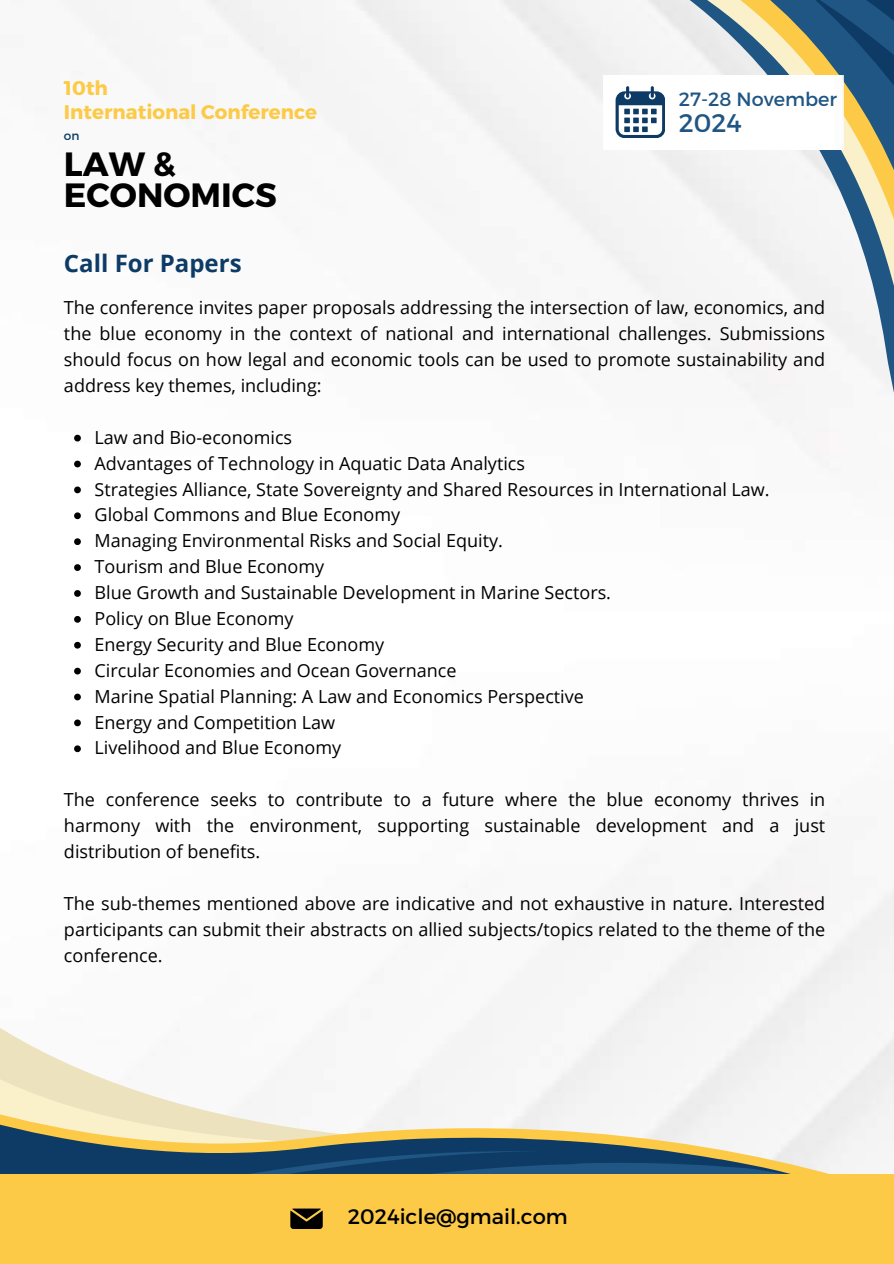
<style>
.page{position:relative;width:894px;height:1264px;background:#fff}
.page>*{position:absolute;margin:0;border:0;box-sizing:border-box;transform-origin:0 0}
.t1{font:700 33.6px/31.2px "Montserrat";color:#000}
.t2{font:25.5px "Montserrat";color:#1f5684}
.t3{font:700 24px "Open Sans";color:#0d3b66}
.t4{font:21px "Montserrat";color:#000}
.t5{font:700 19.8px/23.7px "Montserrat";color:#fcca46}
.t6{font:19.2px "Montserrat";color:#1f5684}
.t7{font:18px/25.8px "Open Sans";color:#000;text-align:justify}
.t8{font:12.15px "Montserrat";color:#0d3b66}
</style>
<div class="page">
<img style="left:66px;top:0;width:827px;height:1108px">
<svg style="left:569px;top:509px;width:324px;height:115px"></svg>
<svg style="left:568px;top:0;width:325px;height:509px"></svg>
<svg style="left:692px;top:0;width:201px;height:342px"></svg>
<svg style="left:0;top:1012px;width:581px;height:96px"></svg>
<svg style="left:0;top:1066px;width:560px;height:42px;fill:#f6f6f6"></svg>
<svg style="left:0;top:1108px;width:893px;height:66px"></svg>
<div style="left:0;top:1174px;width:893px;height:89px;background:#fcca46"></div>
<svg style="left:74px;top:435px;width:7px;height:6px"></svg>
<svg style="left:74px;top:460px;width:7px;height:7px"></svg>
<svg style="left:74px;top:486px;width:7px;height:7px"></svg>
<svg style="left:74px;top:512px;width:7px;height:7px"></svg>
<svg style="left:74px;top:538px;width:7px;height:7px"></svg>
<svg style="left:74px;top:564px;width:7px;height:7px"></svg>
<svg style="left:74px;top:590px;width:7px;height:7px"></svg>
<svg style="left:74px;top:616px;width:7px;height:6px"></svg>
<svg style="left:74px;top:642px;width:7px;height:6px"></svg>
<svg style="left:74px;top:667px;width:7px;height:7px"></svg>
<svg style="left:74px;top:693px;width:7px;height:7px"></svg>
<svg style="left:74px;top:719px;width:7px;height:7px"></svg>
<svg style="left:74px;top:745px;width:7px;height:7px"></svg>
<svg style="left:105px;top:1147px;width:788px;height:81px"></svg>
<img style="left:603px;top:76px;width:240px;height:73px">
<svg style="left:615px;top:86px;width:49px;height:52px"></svg>
<p class="t5" style="left:64px;top:76px;width:254px">10th<br>International Conference</p>
<p class="t8" style="left:64px;top:128px;width:17px">on</p>
<h1 class="t1" style="left:64px;top:146px;width:214px">LAW &amp;<br>ECONOMICS</h1>
<p class="t6" style="left:678px;top:86px;width:159px">27-28 November</p>
<h2 class="t2" style="left:678px;top:106px;width:64px">2024</h2>
<h3 class="t3" style="left:64px;top:246px;width:179px">Call For Papers</h3>
<p class="t7" style="left:64px;top:294px;width:762px">The conference invites paper proposals addressing the intersection of law, economics, and the blue economy in the context of national and international challenges. Submissions should focus on how legal and economic tools can be used to promote sustainability and address key themes, including:</p>
<p class="t7" style="left:95px;top:424px;width:676px;text-align:left">Law and Bio-economics<br>Advantages of Technology in Aquatic Data Analytics<br>Strategies Alliance, State Sovereignty and Shared Resources in International Law.<br>Global Commons and Blue Economy<br>Managing Environmental Risks and Social Equity.<br>Tourism and Blue Economy<br>Blue Growth and Sustainable Development in Marine Sectors.<br>Policy on Blue Economy<br>Energy Security and Blue Economy<br>Circular Economies and Ocean Governance<br>Marine Spatial Planning: A Law and Economics Perspective<br>Energy and Competition Law<br>Livelihood and Blue Economy</p>
<p class="t7" style="left:64px;top:786px;width:762px">The conference seeks to contribute to a future where the blue economy thrives in harmony with the environment, supporting sustainable development and a just distribution of benefits.</p>
<p class="t7" style="left:64px;top:889px;width:762px">The sub-themes mentioned above are indicative and not exhaustive in nature. Interested participants can submit their abstracts on allied subjects/topics related to the theme of the conference.</p>
<p class="t4" style="left:348px;top:1203px;width:221px">2024icle@gmail.com</p>
</div>
